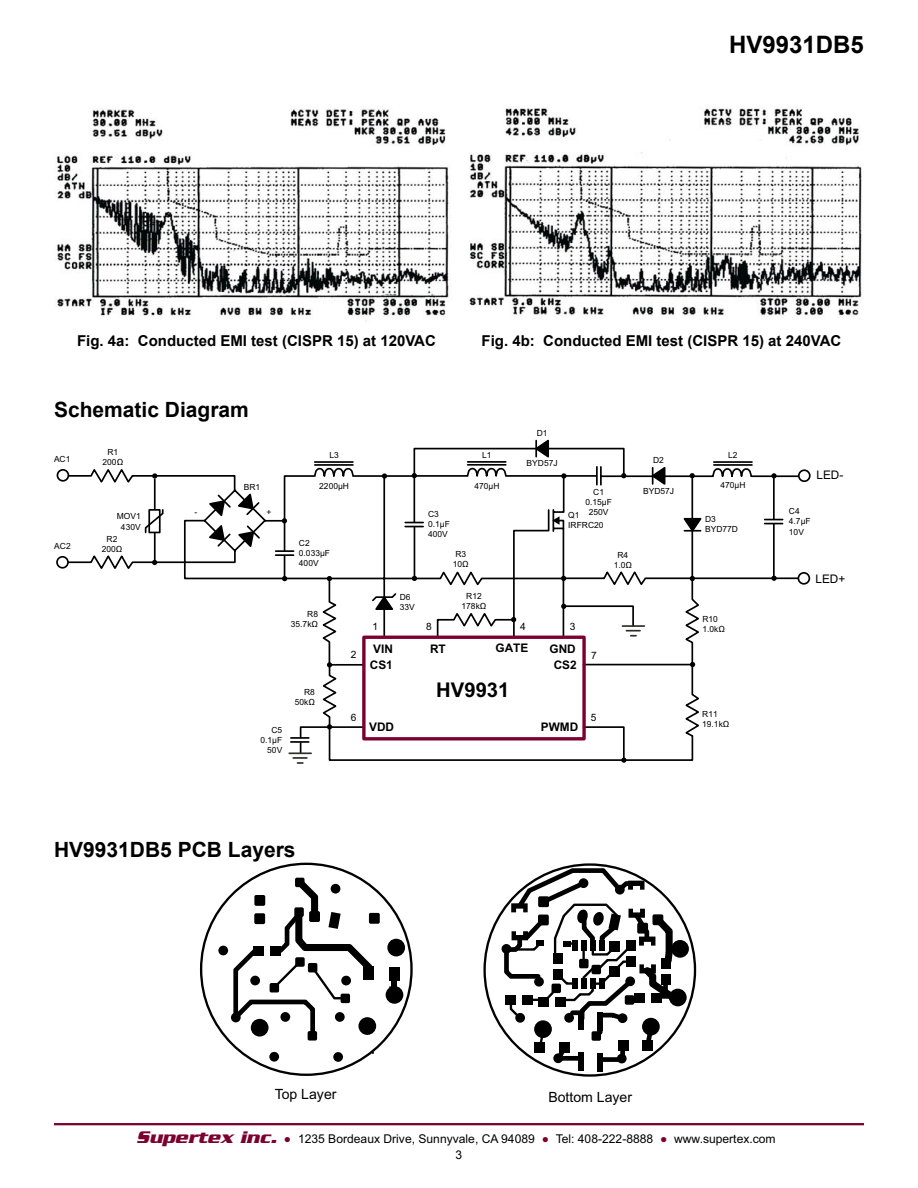
<style>
.page{position:relative;width:918px;height:1188px;background:#fff}
.page>*{position:absolute;margin:0;border:0;box-sizing:border-box;transform-origin:0 0}
.t1{font:700 24px "Arial";color:#000}
.t2{font:700 21px "Arial";color:#000}
.t3{font:700 20.25px "Arial";color:#000}
.t4{font:700 15px "Arial";color:#000}
.t5{font:14.1px "Arial";color:#000}
.t6{font:12.15px "Arial";color:#000}
.t7{font:12px "Arial";color:#000}
.t8{font:700 11.85px "Arial";color:#000}
.t9{font:11.85px "Arial";color:#000}
.t10{font:10.2px "Arial";color:#000}
.t11{font:8.4px/10.2px "Arial";color:#000}
.s1{font-family:"Serpentine";font-weight:700;font-style:italic;font-size:18.15px;color:#7c002f}
.s2{color:#7c002f}
</style>
<div class="page">
<hr style="left:54px;top:1123px;width:810px;height:2px;background:#7c002f">
<svg style="left:483px;top:863px;width:213px;height:214px"></svg>
<div style="left:578px;top:1053px;width:6px;height:18px;background:#000"></div>
<div style="left:597px;top:1053px;width:6px;height:18px;background:#000"></div>
<div style="left:617px;top:1054px;width:10px;height:9px;background:#000;border-radius:50%"></div>
<svg style="left:502px;top:944px;width:9px;height:10px"></svg>
<div style="left:669px;top:989px;width:18px;height:17px;background:#000;border-radius:50%"></div>
<div style="left:671px;top:940px;width:18px;height:18px;background:#000;border-radius:50%"></div>
<svg style="left:504px;top:868px;width:173px;height:194px"></svg>
<svg style="left:200px;top:863px;width:213px;height:213px"></svg>
<div style="left:392px;top:979px;width:5px;height:12px;background:#000"></div>
<div style="left:386px;top:986px;width:17px;height:18px;background:#000;border-radius:50%"></div>
<div style="left:389px;top:968px;width:11px;height:13px;background:#000"></div>
<div style="left:387px;top:939px;width:18px;height:17px;background:#000;border-radius:50%"></div>
<div style="left:333px;top:1052px;width:10px;height:10px;background:#000;border-radius:50%"></div>
<div style="left:269px;top:1052px;width:10px;height:10px;background:#000;border-radius:50%"></div>
<div style="left:218px;top:946px;width:10px;height:9px;background:#000;border-radius:50%"></div>
<svg style="left:233px;top:878px;width:147px;height:163px"></svg>
<img style="left:56px;top:107px;width:806px;height:215px">
<svg style="left:535px;top:439px;width:14px;height:8px"></svg>
<svg style="left:314px;top:447px;width:439px;height:19px"></svg>
<svg style="left:67px;top:466px;width:734px;height:118px"></svg>
<svg style="left:144px;top:491px;width:117px;height:59px"></svg>
<svg style="left:152px;top:560px;width:5px;height:5px"></svg>
<svg style="left:152px;top:473px;width:5px;height:6px"></svg>
<svg style="left:322px;top:638px;width:372px;height:123px"></svg>
<svg style="left:327px;top:662px;width:3px;height:5px"></svg>
<svg style="left:330px;top:477px;width:372px;height:261px"></svg>
<svg style="left:690px;top:576px;width:5px;height:5px"></svg>
<svg style="left:771px;top:576px;width:6px;height:5px"></svg>
<svg style="left:690px;top:662px;width:5px;height:5px"></svg>
<svg style="left:690px;top:473px;width:5px;height:5px"></svg>
<svg style="left:621px;top:473px;width:5px;height:5px"></svg>
<svg style="left:771px;top:473px;width:6px;height:5px"></svg>
<svg style="left:282px;top:467px;width:316px;height:171px"></svg>
<hr style="left:622px;top:625px;width:22px;height:2px;background:#2f2f2a">
<svg style="left:626px;top:630px;width:14px;height:7px"></svg>
<hr style="left:289px;top:752px;width:22px;height:2px;background:#2f2f2a">
<svg style="left:293px;top:724px;width:334px;height:40px"></svg>
<div style="left:798px;top:469px;width:13px;height:13px;border:2px solid #000;border-radius:50%"></div>
<div style="left:798px;top:572px;width:12px;height:13px;border:2px solid #000;border-radius:50%"></div>
<div style="left:56px;top:556px;width:13px;height:13px;border:2px solid #000;border-radius:50%"></div>
<div style="left:57px;top:469px;width:12px;height:13px;border:2px solid #000;border-radius:50%"></div>
<div style="left:362px;top:636px;width:224px;height:105px;border:3px solid #7c002f"></div>
<h1 class="t1" style="left:729px;top:28px;width:136px">HV9931DB5</h1>
<h3 class="t4" style="left:77px;top:331px;width:360px">Fig. 4a: Conducted EMI test (CISPR 15) at 120VAC</h3>
<h3 class="t4" style="left:482px;top:331px;width:361px">Fig. 4b: Conducted EMI test (CISPR 15) at 240VAC</h3>
<h2 class="t2" style="left:54px;top:396px;width:196px">Schematic Diagram</h2>
<p class="t11" style="left:54px;top:454px;width:18px">AC1</p>
<p class="t11" style="left:54px;top:542px;width:18px">AC2</p>
<p class="t11" style="left:103px;top:447px;width:22px;text-align:center">R1<br>200Ω</p>
<p class="t11" style="left:117px;top:511px;width:25px;text-align:center">MOV1<br>430V</p>
<p class="t11" style="left:102px;top:534px;width:22px;text-align:center">R2<br>200Ω</p>
<p class="t11" style="left:244px;top:482px;width:18px">BR1</p>
<p class="t11" style="left:195px;top:507px;width:4px">-</p>
<p class="t11" style="left:266px;top:507px;width:6px">+</p>
<p class="t11" style="left:329px;top:450px;width:11px">L3</p>
<p class="t11" style="left:319px;top:481px;width:31px">2200µH</p>
<p class="t11" style="left:299px;top:538px;width:33px">C2<br>0.033µF<br>400V</p>
<p class="t11" style="left:291px;top:609px;width:29px;text-align:right">R8<br>35.7kΩ</p>
<p class="t11" style="left:400px;top:592px;width:17px">D6<br>33V</p>
<p class="t11" style="left:537px;top:428px;width:12px">D1</p>
<p class="t11" style="left:527px;top:458px;width:33px">BYD57J</p>
<p class="t11" style="left:728px;top:450px;width:11px">L2</p>
<p class="t11" style="left:720px;top:480px;width:27px">470µH</p>
<p class="t11" style="left:482px;top:450px;width:11px">L1</p>
<p class="t11" style="left:474px;top:481px;width:27px">470µH</p>
<p class="t11" style="left:653px;top:455px;width:12px">D2</p>
<p class="t11" style="left:643px;top:486px;width:33px">BYD57J</p>
<h3 class="t9" style="left:816px;top:467px;width:28px">LED-</h3>
<p class="t11" style="left:593px;top:487px;width:12px">C1</p>
<p class="t11" style="left:585px;top:497px;width:28px">0.15µF</p>
<p class="t11" style="left:568px;top:507px;width:42px">Q1 250V</p>
<p class="t11" style="left:568px;top:520px;width:37px">IRFRC20</p>
<p class="t11" style="left:428px;top:509px;width:23px">C3<br>0.1µF<br>400V</p>
<p class="t11" style="left:789px;top:506px;width:23px">C4<br>4.7µF<br>10V</p>
<p class="t11" style="left:705px;top:514px;width:34px">D3<br>BYD77D</p>
<p class="t11" style="left:453px;top:549px;width:17px;text-align:center">R3<br>10Ω</p>
<p class="t11" style="left:462px;top:591px;width:26px;text-align:center">R12<br>178kΩ</p>
<p class="t11" style="left:614px;top:550px;width:20px;text-align:center">R4<br>1.0Ω</p>
<h3 class="t9" style="left:816px;top:571px;width:31px">LED+</h3>
<p class="t10" style="left:372px;top:619px;width:7px">1</p>
<p class="t10" style="left:570px;top:619px;width:7px">3</p>
<p class="t10" style="left:426px;top:620px;width:7px">8</p>
<p class="t10" style="left:520px;top:620px;width:7px">4</p>
<p class="t11" style="left:703px;top:614px;width:24px">R10<br>1.0kΩ</p>
<p class="t10" style="left:351px;top:648px;width:7px">2</p>
<h3 class="t8" style="left:373px;top:641px;width:21px">VIN</h3>
<h3 class="t8" style="left:430px;top:641px;width:17px">RT</h3>
<h3 class="t8" style="left:496px;top:640px;width:34px">GATE</h3>
<h3 class="t8" style="left:550px;top:641px;width:28px">GND</h3>
<h3 class="t8" style="left:370px;top:657px;width:24px">CS1</h3>
<h3 class="t8" style="left:554px;top:657px;width:24px">CS2</h3>
<p class="t10" style="left:591px;top:648px;width:7px">7</p>
<p class="t11" style="left:295px;top:687px;width:22px;text-align:right">R8<br>50kΩ</p>
<h3 class="t3" style="left:436px;top:677px;width:75px">HV9931</h3>
<p class="t11" style="left:261px;top:725px;width:23px;text-align:right">C5<br>0.1µF<br>50V</p>
<p class="t10" style="left:351px;top:711px;width:7px">6</p>
<h3 class="t8" style="left:369px;top:719px;width:26px">VDD</h3>
<h3 class="t8" style="left:541px;top:719px;width:39px">PWMD</h3>
<p class="t10" style="left:591px;top:710px;width:7px">5</p>
<p class="t11" style="left:702px;top:709px;width:29px">R11<br>19.1kΩ</p>
<h2 class="t2" style="left:54px;top:836px;width:243px">HV9931DB5 PCB Layers</h2>
<h3 class="t5" style="left:275px;top:1085px;width:63px">Top Layer</h3>
<h3 class="t5" style="left:548px;top:1088px;width:85px">Bottom Layer</h3>
<h3 class="t6" style="left:136px;top:1131px;width:641px"><span class="s1">Supertex inc.</span> <span class="s2">●</span> 1235 Bordeaux Drive, Sunnyvale, CA 94089 <span class="s2">●</span> Tel: 408-222-8888 <span class="s2">●</span> www.supertex.com</h3>
<h3 class="t7" style="left:456px;top:1147px;width:8px">3</h3>
</div>
